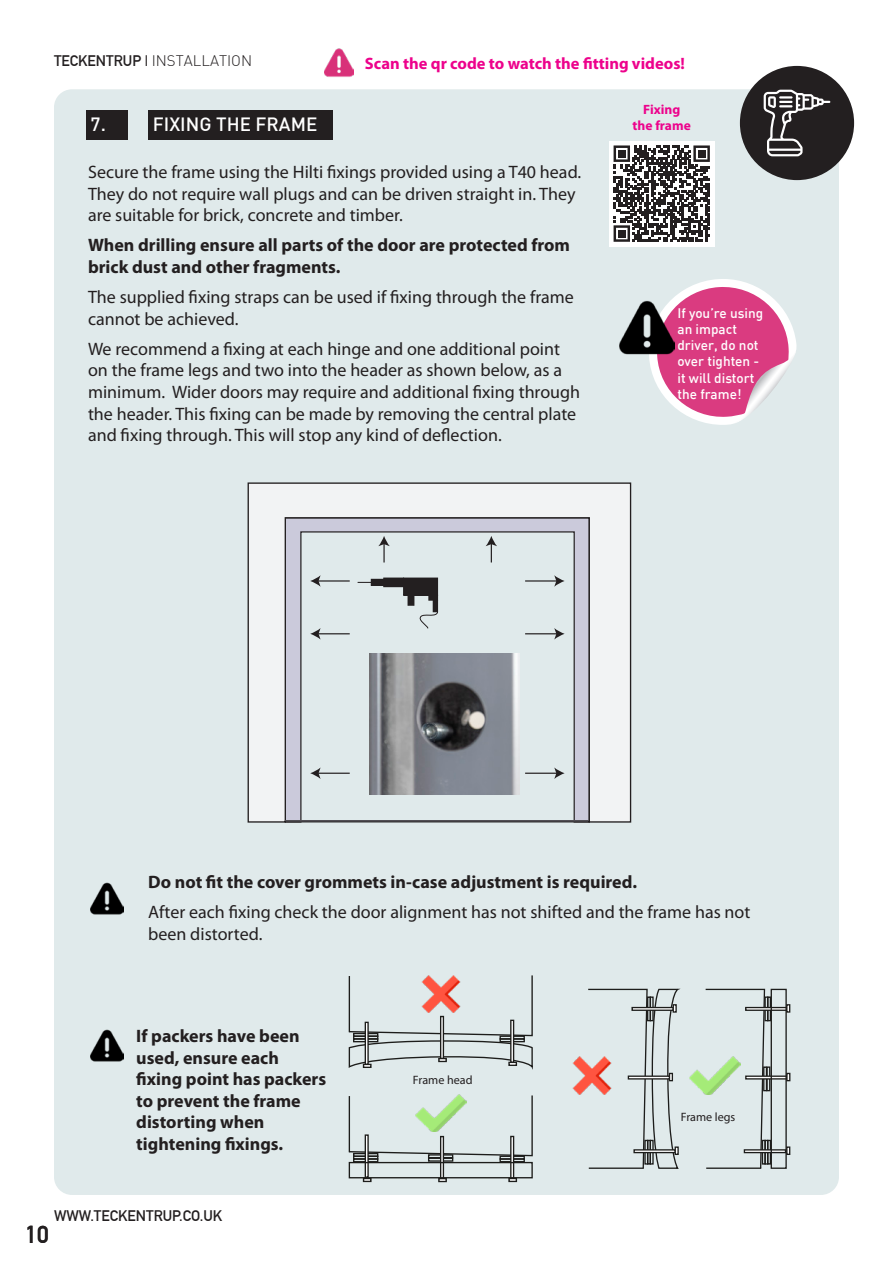
<style>
.page{position:relative;width:893px;height:1263px;background:#fff}
.page>*{position:absolute;margin:0;border:0;box-sizing:border-box;transform-origin:0 0}
.t1{font:700 24px "DIN Alternate";color:#231f20}
.t2{font:500 18.9px "DIN";color:#fff}
.t3{font:18px/21.6px "Myriad Pro";color:#231f20}
.t4{font:700 18px/21.6px "Myriad Pro";color:#231f20}
.t5{font:700 16.5px "Myriad Pro";color:#ed028c}
.t6{font:300 15px "DIN";color:#231f20}
.t7{font:700 15px "DIN Alternate";color:#231f20}
.t8{font:500 13.5px/16.2px "DIN";color:#fff}
.t9{font:700 13.5px/16.2px "Myriad Pro";color:#ed028c;text-align:center}
.t10{font:12.15px "Myriad Pro";color:#231f20}
.s1{font-family:"DIN Alternate";font-weight:700}
</style>
<div class="page">
<div style="left:54px;top:89px;width:785px;height:1106px;background:#e0eaeb;border-radius:18px"></div>
<div style="left:86px;top:110px;width:42px;height:30px;background:#231f20"></div>
<div style="left:740px;top:66px;width:114px;height:114px;background:#231f20;border-radius:50%"></div>
<svg style="left:764px;top:90px;width:66px;height:66px"></svg>
<svg style="left:349px;top:975px;width:184px;height:93px"></svg>
<svg style="left:349px;top:1095px;width:184px;height:62px"></svg>
<hr style="left:349px;top:1096px;width:1px;height:56px;background:#1d1d1b">
<div style="left:499px;top:1155px;width:26px;height:5px;border:1px solid #1d1d1b"></div>
<div style="left:499px;top:1158px;width:26px;height:4px;border:1px solid #1d1d1b"></div>
<div style="left:428px;top:1154px;width:25px;height:4px;border:1px solid #1d1d1b"></div>
<div style="left:428px;top:1157px;width:25px;height:5px;border:1px solid #1d1d1b"></div>
<div style="left:510px;top:1136px;width:4px;height:43px;border:1px solid #1d1d1b"></div>
<div style="left:353px;top:1153px;width:25px;height:4px;border:1px solid #1d1d1b"></div>
<div style="left:353px;top:1155px;width:25px;height:5px;border:1px solid #1d1d1b"></div>
<div style="left:353px;top:1158px;width:25px;height:4px;border:1px solid #1d1d1b"></div>
<svg style="left:508px;top:1178px;width:9px;height:4px"></svg>
<div style="left:440px;top:1136px;width:4px;height:43px;border:1px solid #1d1d1b"></div>
<svg style="left:438px;top:1178px;width:9px;height:4px"></svg>
<div style="left:365px;top:1134px;width:4px;height:44px;border:1px solid #1d1d1b"></div>
<svg style="left:363px;top:1178px;width:9px;height:4px"></svg>
<div style="left:349px;top:1162px;width:184px;height:16px;border:1px solid #1d1d1b"></div>
<img style="left:415px;top:975px;width:51px;height:38px">
<img style="left:572px;top:1057px;width:16px;height:37px">
<img style="left:415px;top:1094px;width:51px;height:37px">
<img style="left:689px;top:1069px;width:15px;height:25px">
<svg style="left:588px;top:989px;width:91px;height:180px"></svg>
<svg style="left:704px;top:989px;width:62px;height:180px"></svg>
<hr style="left:706px;top:1167px;width:55px;height:2px;background:#1d1d1b">
<div style="left:764px;top:996px;width:4px;height:25px;border:1px solid #1d1d1b"></div>
<div style="left:767px;top:996px;width:4px;height:25px;border:1px solid #1d1d1b"></div>
<div style="left:763px;top:1066px;width:4px;height:25px;border:1px solid #1d1d1b"></div>
<div style="left:766px;top:1066px;width:4px;height:25px;border:1px solid #1d1d1b"></div>
<div style="left:745px;top:1007px;width:42px;height:4px;border:1px solid #1d1d1b"></div>
<div style="left:762px;top:1140px;width:4px;height:24px;border:1px solid #1d1d1b"></div>
<div style="left:764px;top:1140px;width:4px;height:24px;border:1px solid #1d1d1b"></div>
<div style="left:767px;top:1140px;width:4px;height:24px;border:1px solid #1d1d1b"></div>
<svg style="left:787px;top:1004px;width:3px;height:9px"></svg>
<div style="left:745px;top:1075px;width:43px;height:4px;border:1px solid #1d1d1b"></div>
<svg style="left:787px;top:1073px;width:3px;height:8px"></svg>
<div style="left:744px;top:1149px;width:42px;height:4px;border:1px solid #1d1d1b"></div>
<svg style="left:787px;top:1146px;width:3px;height:9px"></svg>
<div style="left:771px;top:989px;width:16px;height:180px;border:1px solid #1d1d1b"></div>
<img style="left:91px;top:1029px;width:32px;height:33px">
<svg style="left:649px;top:279px;width:148px;height:146px"></svg>
<img style="left:619px;top:298px;width:56px;height:58px">
<img style="left:91px;top:882px;width:32px;height:33px">
<div style="left:148px;top:110px;width:184px;height:30px;background:#231f20"></div>
<svg style="left:247px;top:482px;width:385px;height:341px"></svg>
<div style="left:371px;top:579px;width:13px;height:6px;background:#231f20"></div>
<div style="left:371px;top:579px;width:13px;height:7px;border:1px solid #231f20"></div>
<div style="left:384px;top:578px;width:20px;height:9px;background:#231f20"></div>
<div style="left:404px;top:578px;width:34px;height:17px;background:#231f20"></div>
<div style="left:403px;top:578px;width:35px;height:18px;border:1px solid #231f20"></div>
<div style="left:408px;top:595px;width:6px;height:10px;background:#231f20"></div>
<div style="left:429px;top:595px;width:9px;height:5px;background:#231f20"></div>
<div style="left:428px;top:595px;width:10px;height:5px;border:1px solid #231f20"></div>
<div style="left:433px;top:600px;width:5px;height:12px;background:#231f20"></div>
<svg style="left:358px;top:582px;width:13px;height:1px"></svg>
<svg style="left:416px;top:605px;width:23px;height:24px"></svg>
<hr style="left:318px;top:580px;width:32px;height:2px;background:#231f20">
<svg style="left:310px;top:575px;width:11px;height:12px"></svg>
<svg style="left:378px;top:536px;width:12px;height:26px"></svg>
<svg style="left:486px;top:536px;width:11px;height:26px"></svg>
<hr style="left:318px;top:633px;width:32px;height:1px;background:#231f20">
<svg style="left:310px;top:628px;width:11px;height:11px"></svg>
<hr style="left:318px;top:773px;width:32px;height:1px;background:#231f20">
<svg style="left:310px;top:767px;width:11px;height:12px"></svg>
<hr style="left:525px;top:580px;width:32px;height:2px;background:#231f20">
<svg style="left:554px;top:575px;width:11px;height:12px"></svg>
<hr style="left:525px;top:633px;width:32px;height:1px;background:#231f20">
<svg style="left:554px;top:628px;width:11px;height:11px"></svg>
<hr style="left:525px;top:773px;width:32px;height:1px;background:#231f20">
<svg style="left:554px;top:767px;width:11px;height:12px"></svg>
<div style="left:285px;top:820px;width:305px;height:2px;border:1px solid #231f20"></div>
<img style="left:369px;top:654px;width:150px;height:140px">
<div style="left:609px;top:141px;width:106px;height:105px;background:#fff"></div>
<svg style="left:614px;top:145px;width:96px;height:97px"></svg>
<div style="left:618px;top:150px;width:7px;height:7px;background:#231f20"></div>
<div style="left:698px;top:150px;width:7px;height:7px;background:#231f20"></div>
<div style="left:618px;top:230px;width:7px;height:7px;background:#231f20"></div>
<img style="left:325px;top:48px;width:29px;height:29px">
<p class="t6" style="left:54px;top:51px;width:200px"><span class="s1">TECKENTRUP |</span> INSTALLATION</p>
<p class="t2" style="left:91px;top:112px;width:17px">7.</p>
<p class="t2" style="left:153px;top:112px;width:166px">FIXING THE FRAME</p>
<p class="t5" style="left:365px;top:53px;width:322px">Scan the qr code to watch the fitting videos!</p>
<p class="t9" style="left:633px;top:101px;width:60px">Fixing the frame</p>
<p class="t3" style="left:88px;top:161px;width:495px">Secure the frame using the Hilti fixings provided using a T40 head.<br>They do not require wall plugs and can be driven straight in. They are suitable for brick, concrete and timber.</p>
<p class="t4" style="left:88px;top:234px;width:484px">When drilling ensure all parts of the door are protected from brick dust and other fragments.</p>
<p class="t3" style="left:88px;top:286px;width:487px">The supplied fixing straps can be used if fixing through the frame cannot be achieved.</p>
<p class="t3" style="left:88px;top:338px;width:494px">We recommend a fixing at each hinge and one additional point on the frame legs and two into the header as shown below, as a minimum. Wider doors may require and additional fixing through the header. This fixing can be made by removing the central plate and fixing through. This will stop any kind of deflection.</p>
<p class="t8" style="left:677px;top:304px;width:87px">If you’re using an impact driver, do not over tighten - it will distort the frame!</p>
<p class="t4" style="left:148px;top:871px;width:490px">Do not fit the cover grommets in-case adjustment is required.</p>
<p class="t3" style="left:148px;top:901px;width:604px">After each fixing check the door alignment has not shifted and the frame has not been distorted.</p>
<p class="t4" style="left:136px;top:1024px;width:191px">If packers have been used, ensure each fixing point has packers to prevent the frame distorting when tightening fixings.</p>
<p class="t7" style="left:54px;top:1204px;width:170px">WWW.TECKENTRUP.CO.UK</p>
<h1 class="t1" style="left:26px;top:1216px;width:25px">10</h1>
<p class="t10" style="left:413px;top:1073px;width:61px">Frame head</p>
<p class="t10" style="left:681px;top:1109px;width:56px">Frame legs</p>
</div>
